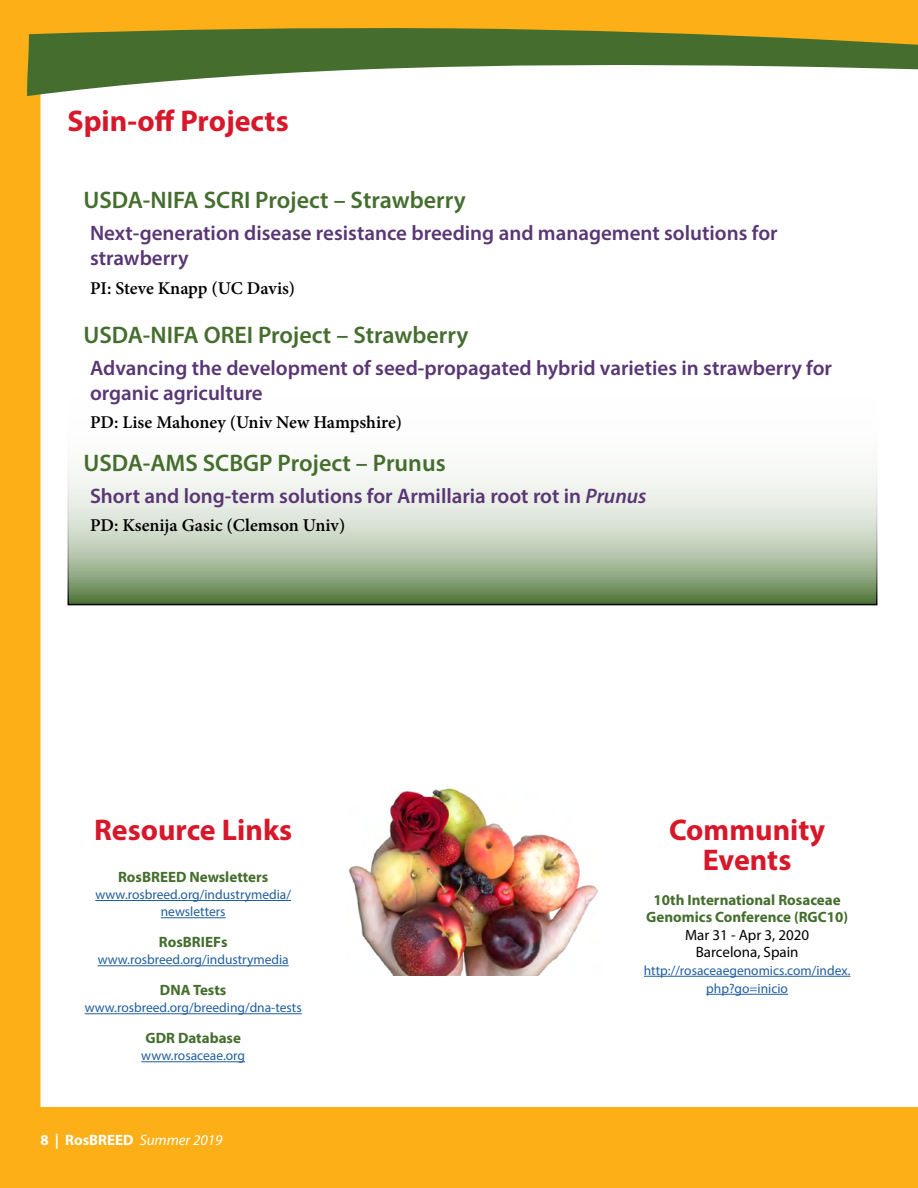
<style>
.page{position:relative;width:918px;height:1188px;background:#fcaf17}
.page>*{position:absolute;margin:0;border:0;box-sizing:border-box;transform-origin:0 0}
.t1{font:700 30px/30px "Myriad Pro";color:#d7182a;text-align:center}
.t2{font:600 24px "Myriad Pro";color:#456e2e}
.t3{font:600 21px/25.2px "Myriad Pro";color:#593674}
.t4{font:600 18px "Minion Pro";color:#000}
.t5{font:700 15px/17.2px "Myriad Pro";color:#456e2e;text-align:center}
.t6{font:15px/17.2px "Myriad Pro";color:#000;text-align:center}
.t7{font:700 15px "Myriad Pro";color:#fff}
.t8{font:13.5px/17.2px "Myriad Pro";color:#215e9e;text-align:center}
.s1{font-style:italic}
.s2{font-weight:400;font-style:italic}
</style>
<div class="page">
<div style="left:40px;top:96px;width:878px;height:1011px;background:#fff"></div>
<svg style="left:27px;top:28px;width:891px;height:68px;background:#93a677"></svg>
<img style="left:346px;top:787px;width:257px;height:188px">
<hr style="left:95px;top:900px;width:196px;height:1px;background:#215e9e">
<hr style="left:161px;top:917px;width:65px;height:1px;background:#215e9e">
<hr style="left:98px;top:965px;width:191px;height:1px;background:#215e9e">
<hr style="left:85px;top:1013px;width:217px;height:1px;background:#215e9e">
<hr style="left:141px;top:1061px;width:104px;height:1px;background:#215e9e">
<hr style="left:644px;top:976px;width:206px;height:1px;background:#215e9e">
<hr style="left:706px;top:994px;width:82px;height:1px;background:#215e9e">
<svg style="left:71px;top:168px;width:804px;height:434px;background:#ebefe8"></svg>
<h1 class="t1" style="left:68px;top:104px;width:223px">Spin-off Projects</h1>
<p class="t2" style="left:83px;top:185px;width:384px">USDA-NIFA SCRI Project – Strawberry</p>
<p class="t3" style="left:90px;top:220px;width:689px">Next-generation disease resistance breeding and management solutions for strawberry</p>
<p class="t4" style="left:90px;top:276px;width:207px">PI: Steve Knapp (UC Davis)</p>
<p class="t2" style="left:83px;top:320px;width:387px">USDA-NIFA OREI Project – Strawberry</p>
<p class="t3" style="left:90px;top:355px;width:743px">Advancing the development of seed-propagated hybrid varieties in strawberry for organic agriculture</p>
<p class="t4" style="left:90px;top:410px;width:314px">PD: Lise Mahoney (Univ New Hampshire)</p>
<p class="t2" style="left:83px;top:447px;width:364px">USDA-AMS SCBGP Project – Prunus</p>
<p class="t3" style="left:90px;top:482px;width:558px">Short and long-term solutions for Armillaria root rot in <span class="s1">Prunus</span></p>
<p class="t4" style="left:90px;top:513px;width:257px">PD: Ksenija Gasic (Clemson Univ)</p>
<h1 class="t1" style="left:94px;top:814px;width:200px">Resource Links</h1>
<p class="t5" style="left:118px;top:868px;width:152px">RosBREED Newsletters</p>
<p class="t8" style="left:95px;top:886px;width:197px">www.rosbreed.org/industrymedia/ newsletters</p>
<p class="t5" style="left:159px;top:933px;width:70px">RosBRIEFs</p>
<p class="t8" style="left:98px;top:951px;width:193px">www.rosbreed.org/industrymedia</p>
<p class="t5" style="left:160px;top:981px;width:68px">DNA Tests</p>
<p class="t8" style="left:85px;top:999px;width:219px">www.rosbreed.org/breeding/dna-tests</p>
<p class="t5" style="left:145px;top:1029px;width:97px">GDR Database</p>
<p class="t8" style="left:141px;top:1047px;width:105px">www.rosaceae.org</p>
<p class="t7" style="left:40px;top:1130px;width:184px">8 | RosBREED <span class="s2">Summer 2019</span></p>
<h1 class="t1" style="left:669px;top:814px;width:158px">Community<br>Events</h1>
<p class="t5" style="left:646px;top:891px;width:203px">10th International Rosaceae<br>Genomics Conference (RGC10)</p>
<p class="t6" style="left:685px;top:926px;width:126px">Mar 31 - Apr 3, 2020<br>Barcelona, Spain</p>
<p class="t8" style="left:644px;top:961px;width:208px;line-height:18px">http://rosaceaegenomics.com/index. php?go=inicio</p>
</div>
